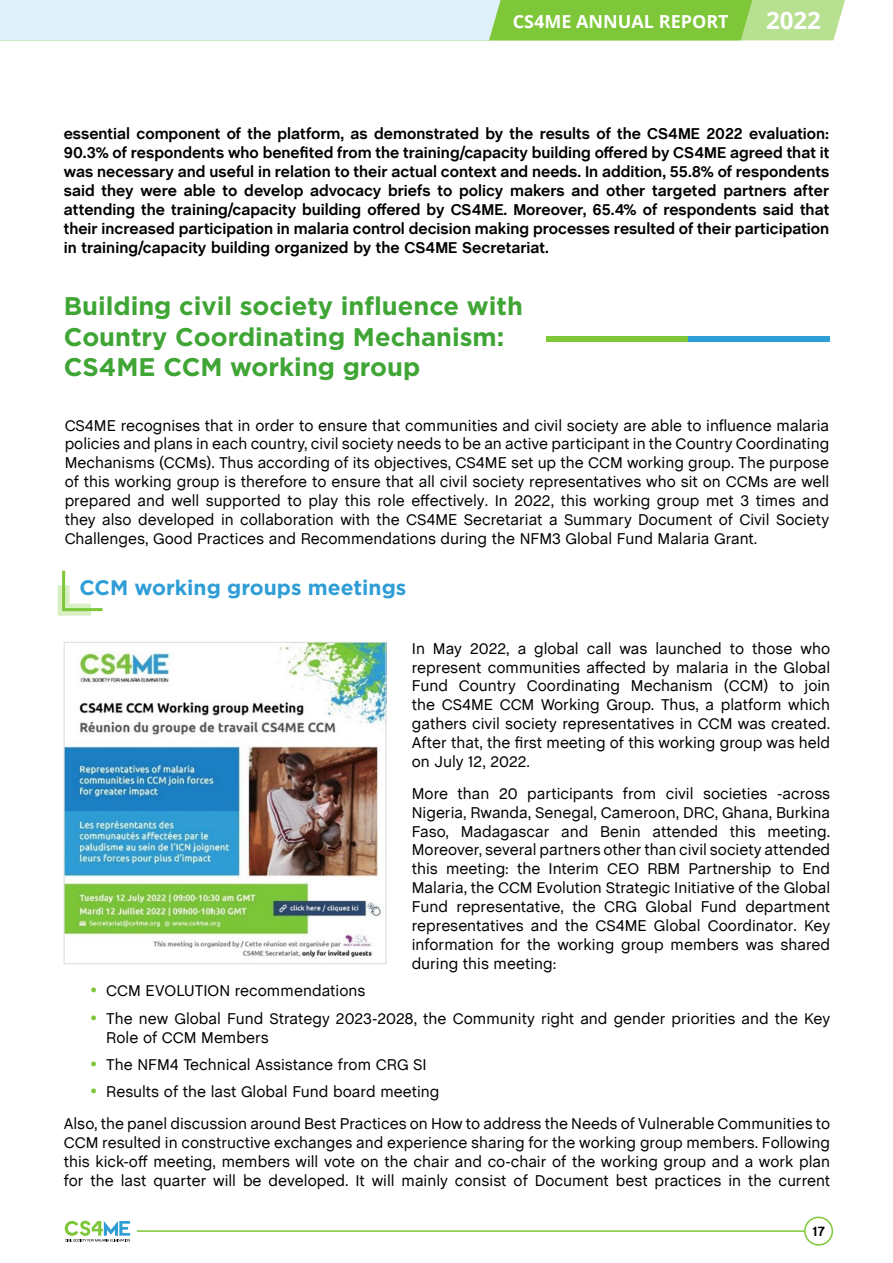
<style>
.page{position:relative;width:893px;height:1263px;background:#fff}
.page>*{position:absolute;margin:0;border:0;box-sizing:border-box;transform-origin:0 0}
.t1{font:700 25.5px/30.6px "Gotham Pro";color:#3fa535}
.t2{font:700 24px "Open Sans";color:#fff}
.t3{font:700 21px "Gotham Pro";color:#2f9ed6}
.t4{font:700 18px "Open Sans";color:#fff}
.t5{font:15.75px/18.9px "Chalet";color:#000;text-align:justify}
.t6{font:700 15.75px/18.9px "Chalet";color:#000;text-align:justify}
.t7{font:700 13.5px "Chalet";color:#000}
.s1{font-weight:700;font-size:19.5px;color:#7dc738}
</style>
<div class="page">
<svg style="left:0;top:0;width:845px;height:40px;background:#bee2b4"></svg>
<hr style="left:137px;top:1230px;width:667px;height:2px;background:#7ec738">
<svg style="left:65px;top:1221px;width:65px;height:20px"></svg>
<div style="left:804px;top:1216px;width:29px;height:29px;border:2px solid #7ec738;border-radius:50%"></div>
<img style="left:66px;top:644px;width:318px;height:314px">
<div style="left:688px;top:336px;width:141px;height:6px;background:#2f9ed6"></div>
<div style="left:547px;top:336px;width:141px;height:6px;background:#7ec738"></div>
<svg style="left:57px;top:570px;width:46px;height:46px"></svg>
<div style="left:64px;top:642px;width:322px;height:322px;border:1px solid #dadada"></div>
<p class="t4" style="left:513px;top:9px;width:217px">CS4ME ANNUAL REPORT</p>
<h2 class="t2" style="left:766px;top:4px;width:56px">2022</h2>
<p class="t6" style="left:64px;top:125px;width:767px">essential component of the platform, as demonstrated by the results of the CS4ME 2022 evaluation:<br>90.3% of respondents who benefited from the training/capacity building offered by CS4ME agreed that it was necessary and useful in relation to their actual context and needs. In addition, 55.8% of respondents said they were able to develop advocacy briefs to policy makers and other targeted partners after attending the training/capacity building offered by CS4ME. Moreover, 65.4% of respondents said that their increased participation in malaria control decision making processes resulted of their participation in training/capacity building organized by the CS4ME Secretariat.</p>
<h1 class="t1" style="left:64px;top:290px;width:461px">Building civil society influence with<br>Country Coordinating Mechanism:<br>CS4ME CCM working group</h1>
<p class="t5" style="left:65px;top:414px;width:766px">CS4ME recognises that in order to ensure that communities and civil society are able to influence malaria policies and plans in each country, civil society needs to be an active participant in the Country Coordinating Mechanisms (CCMs). Thus according of its objectives, CS4ME set up the CCM working group. The purpose of this working group is therefore to ensure that all civil society representatives who sit on CCMs are well prepared and well supported to play this role effectively. In 2022, this working group met 3 times and they also developed in collaboration with the CS4ME Secretariat a Summary Document of Civil Society Challenges, Good Practices and Recommendations during the NFM3 Global Fund Malaria Grant.</p>
<h3 class="t3" style="left:79px;top:575px;width:328px">CCM working groups meetings</h3>
<p class="t5" style="left:412px;top:637px;width:420px">In May 2022, a global call was launched to those who represent communities affected by malaria in the Global Fund Country Coordinating Mechanism (CCM) to join the CS4ME CCM Working Group. Thus, a platform which gathers civil society representatives in CCM was created.<br>After that, the first meeting of this working group was held on July 12, 2022.</p>
<p class="t5" style="left:412px;top:782px;width:420px">More than 20 participants from civil societies -across Nigeria, Rwanda, Senegal, Cameroon, DRC, Ghana, Burkina Faso, Madagascar and Benin attended this meeting.<br>Moreover, several partners other than civil society attended this meeting: the Interim CEO RBM Partnership to End Malaria, the CCM Evolution Strategic Initiative of the Global Fund representative, the CRG Global Fund department representatives and the CS4ME Global Coordinator. Key information for the working group members was shared during this meeting:</p>
<p class="t5" style="left:91px;top:980px;width:276px"><span class="s1">•</span> CCM EVOLUTION recommendations</p>
<p class="t5" style="left:106px;top:1007px;width:725px;text-indent:-16px"><span class="s1">•</span> The new Global Fund Strategy 2023-2028, the Community right and gender priorities and the Key<br>Role of CCM Members</p>
<p class="t5" style="left:91px;top:1054px;width:338px"><span class="s1">•</span> The NFM4 Technical Assistance from CRG SI</p>
<p class="t5" style="left:64px;top:1075px;width:768px;line-height:31.7px;text-indent:27px"><span class="s1">•</span> Results of the last Global Fund board meeting<br>Also, the panel discussion around Best Practices on How to address the Needs of Vulnerable Communities to</p>
<p class="t5" style="left:64px;top:1132px;width:768px">CCM resulted in constructive exchanges and experience sharing for the working group members. Following this kick-off meeting, members will vote on the chair and co-chair of the working group and a work plan for the last quarter will be developed. It will mainly consist of Document best practices in the current</p>
<p class="t7" style="left:812px;top:1223px;width:15px">17</p>
</div>
